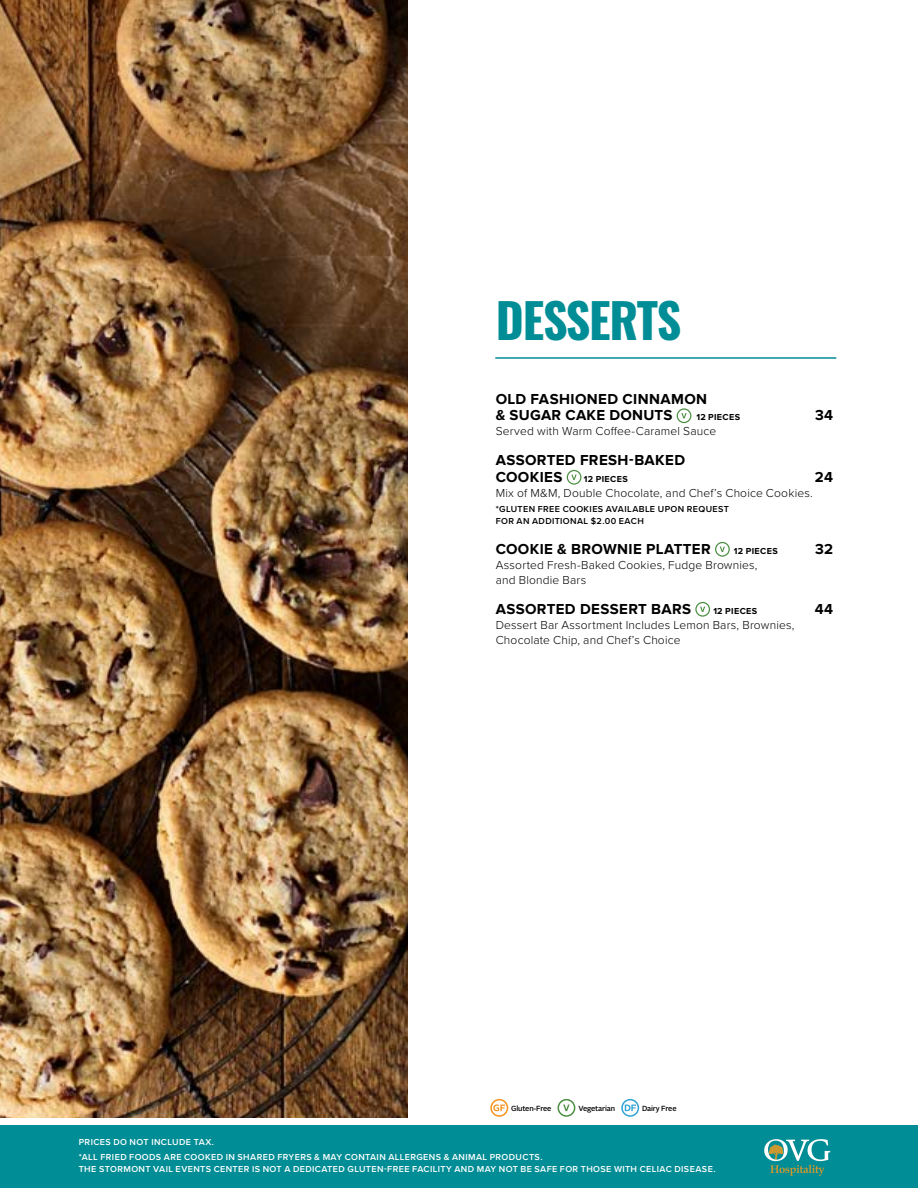
<style>
.page{position:relative;width:918px;height:1188px;background:#fff}
.page>*{position:absolute;margin:0;border:0;box-sizing:border-box;transform-origin:0 0}
.t1{font:700 48px "Oswald";letter-spacing:-.025em;color:#008d95}
.t2{font:700 15px/16.5px "Proxima Nova";letter-spacing:.025em;color:#000}
.t3{font:300 12px/15px "Proxima Nova";letter-spacing:.015em;color:#000}
.t4{font:600 9px/15px "Proxima Nova";letter-spacing:.045em;color:#fff}
.t5{font:600 9px/12px "Proxima Nova";letter-spacing:.045em;color:#000}
.t6{font:700 9px "Proxima Nova";letter-spacing:.04em;color:#000}
.t7{font:500 7.35px "Alright Sans";letter-spacing:-.025em;color:#000}
</style>
<div class="page">
<div style="left:0;top:1125px;width:918px;height:63px;background:#008d95"></div>
<svg style="left:677px;top:408px;width:14px;height:15px"></svg>
<svg style="left:567px;top:470px;width:14px;height:15px"></svg>
<svg style="left:715px;top:542px;width:15px;height:15px"></svg>
<svg style="left:695px;top:602px;width:15px;height:15px"></svg>
<hr style="left:495px;top:357px;width:341px;height:2px;background:#008d95">
<img style="left:0;top:0;width:408px;height:1118px">
<svg style="left:764px;top:1139px;width:66px;height:37px"></svg>
<svg style="left:490px;top:1099px;width:18px;height:18px"></svg>
<svg style="left:558px;top:1099px;width:17px;height:18px"></svg>
<svg style="left:621px;top:1099px;width:18px;height:18px"></svg>
<h1 class="t1" style="left:496px;top:295px;width:187px">DESSERTS</h1>
<p class="t2" style="left:496px;top:391px;width:213px">OLD FASHIONED CINNAMON &amp; SUGAR CAKE DONUTS</p>
<p class="t6" style="left:696px;top:412px;width:45px">12 PIECES</p>
<p class="t2" style="left:815px;top:407px;width:20px">34</p>
<p class="t3" style="left:496px;top:423px;width:222px">Served with Warm Coffee-Caramel Sauce</p>
<p class="t2" style="left:496px;top:452px;width:191px">ASSORTED FRESH-BAKED<br>COOKIES</p>
<p class="t6" style="left:584px;top:473px;width:45px">12 PIECES</p>
<p class="t2" style="left:815px;top:469px;width:20px">24</p>
<p class="t3" style="left:496px;top:485px;width:319px">Mix of M&amp;M, Double Chocolate, and Chef’s Choice Cookies.</p>
<p class="t5" style="left:496px;top:503px;width:235px">*GLUTEN FREE COOKIES AVAILABLE UPON REQUEST<br>FOR AN ADDITIONAL $2.00 EACH</p>
<p class="t2" style="left:496px;top:541px;width:217px">COOKIE &amp; BROWNIE PLATTER</p>
<p class="t6" style="left:734px;top:545px;width:45px">12 PIECES</p>
<p class="t2" style="left:815px;top:541px;width:19px">32</p>
<p class="t3" style="left:496px;top:557px;width:263px">Assorted Fresh-Baked Cookies, Fudge Brownies, and Blondie Bars</p>
<p class="t2" style="left:496px;top:601px;width:197px">ASSORTED DESSERT BARS</p>
<p class="t6" style="left:713px;top:605px;width:45px">12 PIECES</p>
<p class="t2" style="left:815px;top:601px;width:20px">44</p>
<p class="t3" style="left:496px;top:617px;width:300px">Dessert Bar Assortment Includes Lemon Bars, Brownies,<br>Chocolate Chip, and Chef’s Choice</p>
<p class="t7" style="left:511px;top:1104px;width:42px">Gluten-Fr e</p>
<p class="t7" style="left:578px;top:1104px;width:30px">Vegetari</p>
<p class="t7" style="left:642px;top:1104px;width:23px">Vegan</p>
<p class="t7" style="left:531px;top:1104px;width:38px">Vegetarian</p>
<p class="t7" style="left:594px;top:1104px;width:23px">Vegan</p>
<p class="t7" style="left:642px;top:1104px;width:36px">Dairy Free</p>
<p class="t4" style="left:79px;top:1135px;width:465px">PRICES DO NOT INCLUDE TAX.<br>*ALL FRIED FOODS ARE COOKED IN SHARED FRYERS &amp; MAY CONTAIN ALLERGENS &amp; ANIMAL PRODUCTS.</p>
<p class="t4" style="left:79px;top:1162px;width:638px">THE STORMONT VAIL EVENTS CENTER IS NOT A DEDICATED GLUTEN-FREE FACILITY AND MAY NOT BE SAFE FOR THOSE WITH CELIAC DISEASE.</p>
</div>
